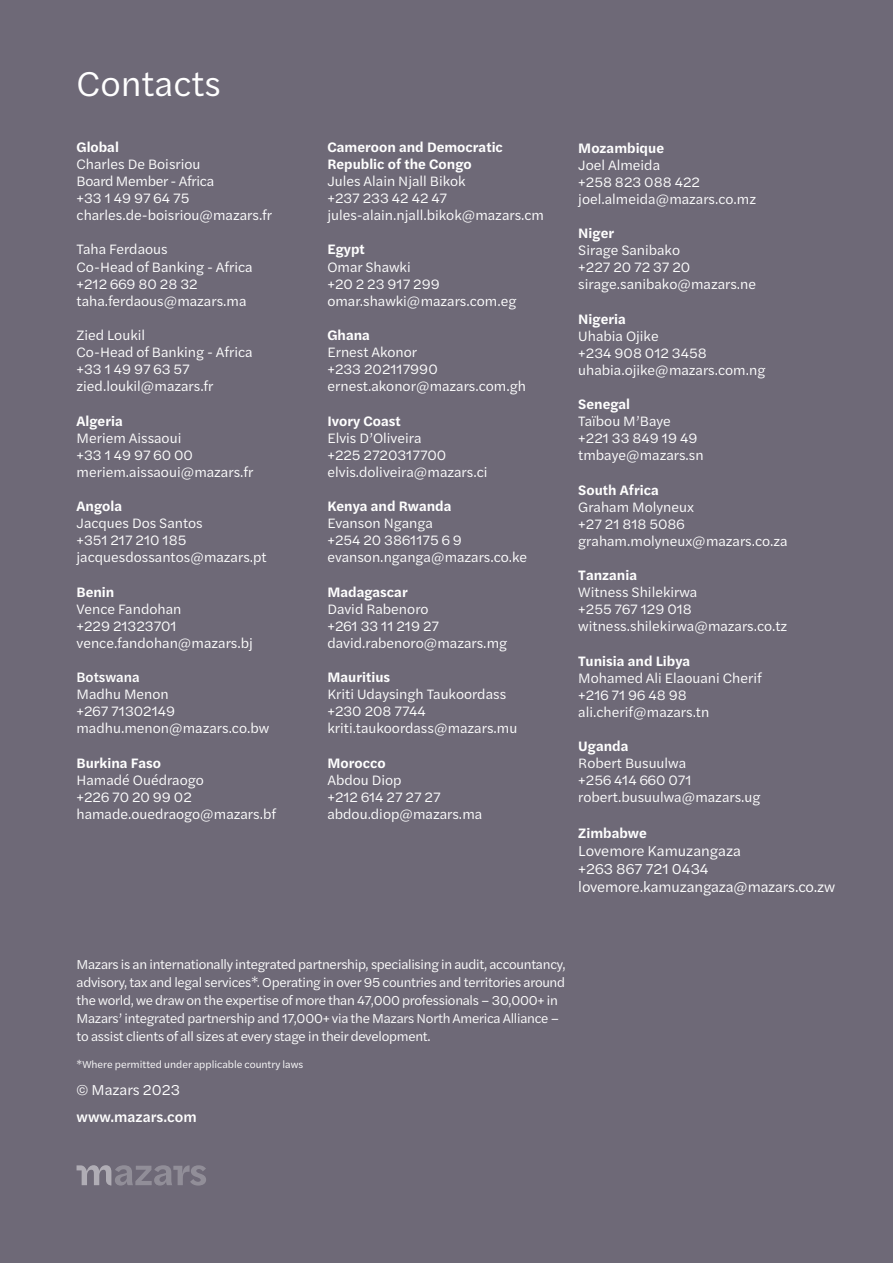
<style>
.page{position:relative;width:893px;height:1263px;background:#6e6977}
.page>*{position:absolute;margin:0;border:0;box-sizing:border-box;transform-origin:0 0}
.t1{font:36px "Halyard Text";color:#fff}
.t2{font:15px/18px "Halyard Text";letter-spacing:-.005em;color:#fff}
.t3{font:500 15px "Halyard Text";color:#fff}
.t4{font:14.25px/17.1px "Halyard Text";color:#fff}
.t5{font:600 14.25px/17.1px "Halyard Text";color:#fff}
.t6{font:500 14.25px "Halyard Text";color:#fff}
.t7{font:13.5px/18px "Halyard Text";letter-spacing:-.02em;color:#fff}
.t8{font:10.5px "Halyard Text";color:#fff}
</style>
<div class="page">
<svg style="left:77px;top:1165px;width:129px;height:20px"></svg>
<h1 class="t1" style="left:77px;top:58px;width:146px">Contacts</h1>
<p class="t5" style="left:77px;top:138px;width:44px">Global</p>
<p class="t4" style="left:77px;top:155px;width:197px">Charles De Boisriou<br>Board Member - Africa<br>+33 1 49 97 64 75 charles.de-boisriou@mazars.fr</p>
<p class="t4" style="left:77px;top:240px;width:178px">Taha Ferdaous<br>Co-Head of Banking - Africa +212 669 80 28 32 taha.ferdaous@mazars.ma</p>
<p class="t4" style="left:77px;top:326px;width:178px">Zied Loukil<br>Co-Head of Banking - Africa +33 1 49 97 63 57 zied.loukil@mazars.fr</p>
<p class="t5" style="left:77px;top:411px;width:48px">Algeria</p>
<p class="t4" style="left:77px;top:428px;width:178px">Meriem Aissaoui<br>+33 1 49 97 60 00 meriem.aissaoui@mazars.fr</p>
<p class="t5" style="left:77px;top:497px;width:47px">Angola</p>
<p class="t4" style="left:77px;top:514px;width:192px">Jacques Dos Santos<br>+351 217 210 185 jacquesdossantos@mazars.pt</p>
<p class="t5" style="left:77px;top:582px;width:39px">Benin</p>
<p class="t4" style="left:77px;top:599px;width:178px">Vence Fandohan<br>+229 21323701 vence.fandohan@mazars.bj</p>
<p class="t6" style="left:77px;top:667px;width:65px">Botswana</p>
<p class="t4" style="left:77px;top:685px;width:194px">Madhu Menon<br>+267 71302149 madhu.menon@mazars.co.bw</p>
<p class="t5" style="left:77px;top:753px;width:86px">Burkina Faso</p>
<p class="t4" style="left:77px;top:770px;width:201px">Hamadé Ouédraogo<br>+226 70 20 99 02 hamade.ouedraogo@mazars.bf</p>
<p class="t5" style="left:327px;top:138px;width:177px">Cameroon and Democratic<br>Republic of the Congo</p>
<p class="t4" style="left:327px;top:172px;width:218px">Jules Alain Njall Bikok<br>+237 233 42 42 47 jules-alain.njall.bikok@mazars.cm</p>
<p class="t5" style="left:327px;top:240px;width:39px">Egypt</p>
<p class="t4" style="left:327px;top:257px;width:190px">Omar Shawki<br>+20 2 23 917 299 omar.shawki@mazars.com.eg</p>
<p class="t5" style="left:327px;top:326px;width:44px">Ghana</p>
<p class="t4" style="left:327px;top:343px;width:200px">Ernest Akonor<br>+233 202117990 ernest.akonor@mazars.com.gh</p>
<p class="t5" style="left:327px;top:411px;width:75px">Ivory Coast</p>
<p class="t4" style="left:327px;top:428px;width:162px">Elvis D’Oliveira<br>+225 2720317700 elvis.doliveira@mazars.ci</p>
<p class="t5" style="left:327px;top:497px;width:126px">Kenya and Rwanda</p>
<p class="t4" style="left:327px;top:514px;width:201px">Evanson Nganga<br>+254 20 3861175 6 9 evanson.nganga@mazars.co.ke</p>
<p class="t5" style="left:327px;top:582px;width:82px">Madagascar</p>
<p class="t4" style="left:327px;top:599px;width:181px">David Rabenoro<br>+261 33 11 219 27 david.rabenoro@mazars.mg</p>
<p class="t5" style="left:327px;top:668px;width:64px">Mauritius</p>
<p class="t4" style="left:327px;top:685px;width:191px">Kriti Udaysingh Taukoordass +230 208 7744 kriti.taukoordass@mazars.mu</p>
<p class="t5" style="left:327px;top:753px;width:60px">Morocco</p>
<p class="t4" style="left:327px;top:770px;width:156px">Abdou Diop<br>+212 614 27 27 27 abdou.diop@mazars.ma</p>
<p class="t5" style="left:578px;top:138px;width:87px">Mozambique</p>
<p class="t4" style="left:578px;top:156px;width:179px">Joel Almeida<br>+258 823 088 422 joel.almeida@mazars.co.mz</p>
<p class="t5" style="left:578px;top:224px;width:37px">Niger</p>
<p class="t4" style="left:578px;top:241px;width:179px">Sirage Sanibako<br>+227 20 72 37 20 sirage.sanibako@mazars.ne</p>
<p class="t5" style="left:578px;top:309px;width:49px">Nigeria</p>
<p class="t4" style="left:578px;top:327px;width:189px">Uhabia Ojike<br>+234 908 012 3458 uhabia.ojike@mazars.com.ng</p>
<p class="t5" style="left:578px;top:395px;width:53px">Senegal</p>
<p class="t4" style="left:578px;top:412px;width:127px">Taïbou M’Baye +221 33 849 19 49 tmbaye@mazars.sn</p>
<p class="t5" style="left:578px;top:480px;width:82px">South Africa</p>
<p class="t4" style="left:578px;top:498px;width:211px">Graham Molyneux<br>+27 21 818 5086 graham.molyneux@mazars.co.za</p>
<p class="t5" style="left:578px;top:566px;width:60px">Tanzania</p>
<p class="t4" style="left:578px;top:583px;width:210px">Witness Shilekirwa<br>+255 767 129 018 witness.shilekirwa@mazars.co.tz</p>
<p class="t5" style="left:578px;top:651px;width:113px">Tunisia and Libya</p>
<p class="t4" style="left:578px;top:669px;width:185px">Mohamed Ali Elaouani Cherif +216 71 96 48 98 ali.cherif@mazars.tn</p>
<p class="t5" style="left:578px;top:737px;width:52px">Uganda</p>
<p class="t4" style="left:578px;top:754px;width:184px">Robert Busuulwa<br>+256 414 660 071 robert.busuulwa@mazars.ug</p>
<p class="t5" style="left:578px;top:823px;width:70px">Zimbabwe</p>
<p class="t2" style="left:578px;top:841px;width:258px">Lovemore Kamuzangaza<br>+263 867 721 0434 lovemore.kamuzangaza@mazars.co.zw</p>
<p class="t7" style="left:77px;top:955px;width:490px">Mazars is an internationally integrated partnership, specialising in audit, accountancy, advisory, tax and legal services*. Operating in over 95 countries and territories around the world, we draw on the expertise of more than 47,000 professionals – 30,000+ in Mazars’ integrated partnership and 17,000+ via the Mazars North America Alliance – to assist clients of all sizes at every stage in their development.</p>
<p class="t8" style="left:77px;top:1057px;width:228px">*Where permitted under applicable country laws</p>
<p class="t2" style="left:77px;top:1080px;width:105px">© Mazars 2023</p>
<p class="t3" style="left:77px;top:1106px;width:122px">www.mazars.com</p>
</div>
